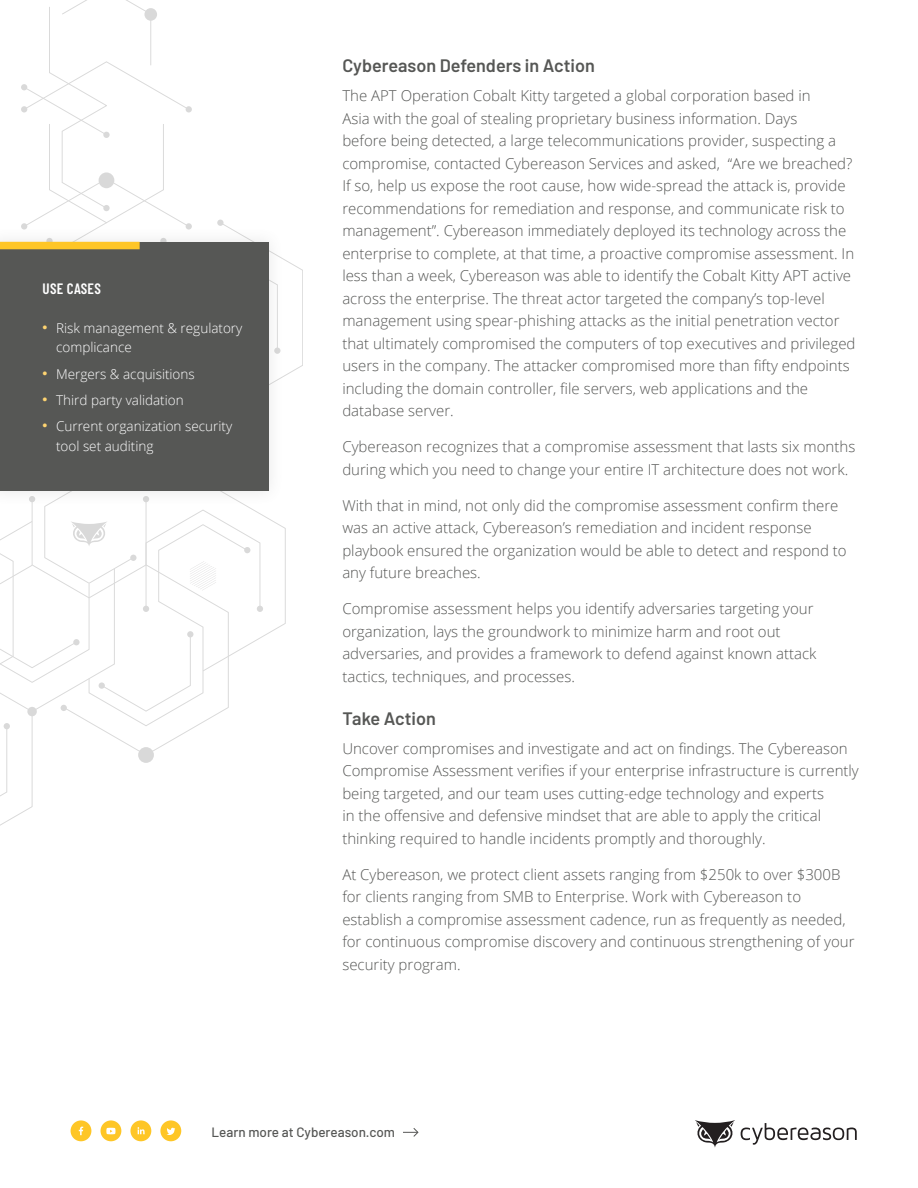
<style>
.page{position:relative;width:918px;height:1188px;background:#fff}
.page>*{position:absolute;margin:0;border:0;box-sizing:border-box;transform-origin:0 0}
.t1{font:600 18px "Barlow";color:#565755}
.Body_text{font:300 15px/22.5px "Open Sans";color:#565755}
.Sidebar_-_H1{font:600 15px "Barlow Condensed";letter-spacing:.015em;color:#fff}
.t2{font:300 13.5px/19.5px "Open Sans";color:#fff}
.t3{font:500 13.5px "Barlow";color:#565755}
.s1{font-family:"DIN2014";font-weight:700;font-size:16.5px;color:#fed471}
</style>
<div class="page">
<svg style="left:741px;top:1123px;width:116px;height:22px"></svg>
<svg style="left:695px;top:1120px;width:40px;height:28px"></svg>
<svg style="left:403px;top:1128px;width:16px;height:9px"></svg>
<svg style="left:71px;top:1120px;width:20px;height:21px"></svg>
<svg style="left:130px;top:1120px;width:21px;height:21px"></svg>
<svg style="left:160px;top:1120px;width:21px;height:21px"></svg>
<svg style="left:101px;top:1120px;width:20px;height:21px"></svg>
<svg style="left:0;top:0;width:303px;height:826px"></svg>
<div style="left:0;top:227px;width:283px;height:279px;background:#7d7e7c;opacity:.19"></div>
<div style="left:0;top:242px;width:268px;height:249px;background:#565755"></div>
<div style="left:0;top:242px;width:140px;height:7px;background:#fec627"></div>
<p class="Sidebar_-_H1" style="left:43px;top:278px;width:60px">USE CASES</p>
<p class="t2" style="left:56px;top:318px;width:188px;text-indent:-14px"><span class="s1">•</span> Risk management &amp; regulatory complicance</p>
<p class="t2" style="left:43px;top:364px;width:154px"><span class="s1">•</span> Mergers &amp; acquisitions</p>
<p class="t2" style="left:43px;top:390px;width:143px"><span class="s1">•</span> Third party validation</p>
<p class="t2" style="left:56px;top:416px;width:178px;text-indent:-14px"><span class="s1">•</span> Current organization security tool set auditing</p>
<h1 class="t1" style="left:342px;top:52px;width:254px">Cybereason Defenders in Action</h1>
<p class="Body_text" style="left:342px;top:84px;width:515px">The APT Operation Cobalt Kitty targeted a global corporation based in<br>Asia with the goal of stealing proprietary business information. Days<br>before being detected, a large telecommunications provider, suspecting a compromise, contacted Cybereason Services and asked, “Are we breached?<br>If so, help us expose the root cause, how wide-spread the attack is, provide recommendations for remediation and response, and communicate risk to management”. Cybereason immediately deployed its technology across the enterprise to complete, at that time, a proactive compromise assessment. In less than a week, Cybereason was able to identify the Cobalt Kitty APT active across the enterprise. The threat actor targeted the company’s top-level management using spear-phishing attacks as the initial penetration vector that ultimately compromised the computers of top executives and privileged users in the company. The attacker compromised more than fifty endpoints including the domain controller, file servers, web applications and the database server.</p>
<p class="Body_text" style="left:342px;top:435px;width:514px">Cybereason recognizes that a compromise assessment that lasts six months during which you need to change your entire IT architecture does not work.</p>
<p class="Body_text" style="left:342px;top:494px;width:506px">With that in mind, not only did the compromise assessment confirm there was an active attack, Cybereason’s remediation and incident response playbook ensured the organization would be able to detect and respond to any future breaches.</p>
<p class="Body_text" style="left:342px;top:597px;width:476px">Compromise assessment helps you identify adversaries targeting your organization, lays the groundwork to minimize harm and root out adversaries, and provides a framework to defend against known attack tactics, techniques, and processes.</p>
<h1 class="t1" style="left:342px;top:705px;width:95px">Take Action</h1>
<p class="Body_text" style="left:342px;top:737px;width:518px">Uncover compromises and investigate and act on findings. The Cybereason Compromise Assessment verifies if your enterprise infrastructure is currently being targeted, and our team uses cutting-edge technology and experts<br>in the offensive and defensive mindset that are able to apply the critical thinking required to handle incidents promptly and thoroughly.</p>
<p class="Body_text" style="left:342px;top:863px;width:514px">At Cybereason, we protect client assets ranging from $250k to over $300B for clients ranging from SMB to Enterprise. Work with Cybereason to establish a compromise assessment cadence, run as frequently as needed, for continuous compromise discovery and continuous strengthening of your security program.</p>
<p class="t3" style="left:212px;top:1122px;width:185px">Learn more at Cybereason.com</p>
</div>
